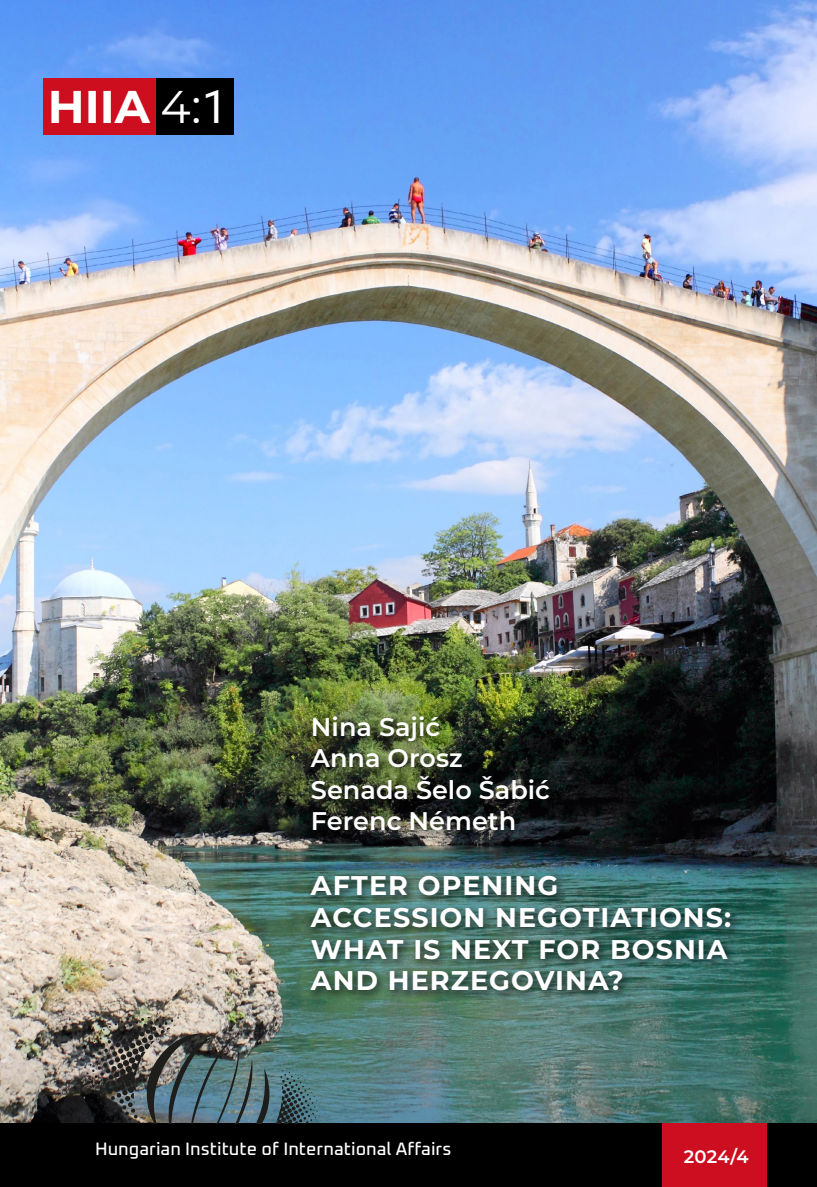
<style>
.page{position:relative;width:817px;height:1187px;background:#fff}
.page>*{position:absolute;margin:0;border:0;box-sizing:border-box;transform-origin:0 0}
.t1{font:700 45.75px "Montserrat";color:#fff}
.t2{font:700 27px/31.5px "Montserrat";letter-spacing:.04em;color:#fff}
.t3{font:600 25.5px/31.5px "Montserrat";color:#fff}
.t4{font:200 18px "Oxanium";color:#fff}
.t5{font:600 18px "Montserrat";color:#fff}
.s1{font-weight:400}
.s2{font-family:"Roboto";font-weight:400}
</style>
<div class="page">
<img style="left:0;top:0;width:816px;height:901px">
<img style="left:0;top:901px;width:816px;height:222px">
<div style="left:0;top:1123px;width:662px;height:63px;background:#000"></div>
<div style="left:631px;top:1123px;width:185px;height:63px;background:#000"></div>
<div style="left:662px;top:1123px;width:104px;height:63px;background:#cd0e20"></div>
<div style="left:43px;top:79px;width:113px;height:56px;background:#cd0e1f"></div>
<div style="left:156px;top:79px;width:77px;height:56px;background:#000"></div>
<div style="left:306px;top:871px;width:435px;height:130px;background:#000;opacity:.4"></div>
<div style="left:306px;top:712px;width:254px;height:130px;background:#000;opacity:.45"></div>
<img style="left:82px;top:1017px;width:238px;height:106px">
<h1 class="t1" style="left:48px;top:73px;width:181px">HIIA <span class="s1">4</span><span class="s2">:1</span></h1>
<p class="t3" style="left:311px;top:710px;width:240px">Nina Sajić<br>Anna Orosz<br>Senada Šelo Šabić<br>Ferenc Németh</p>
<p class="t2" style="left:311px;top:868px;width:421px">AFTER OPENING<br>ACCESSION NEGOTIATIONS:<br>WHAT IS NEXT FOR BOSNIA<br>AND HERZEGOVINA?</p>
<p class="t4" style="left:95px;top:1137px;width:358px">Hungarian Institute of International Affairs</p>
<p class="t5" style="left:683px;top:1143px;width:66px">2024/4</p>
</div>
